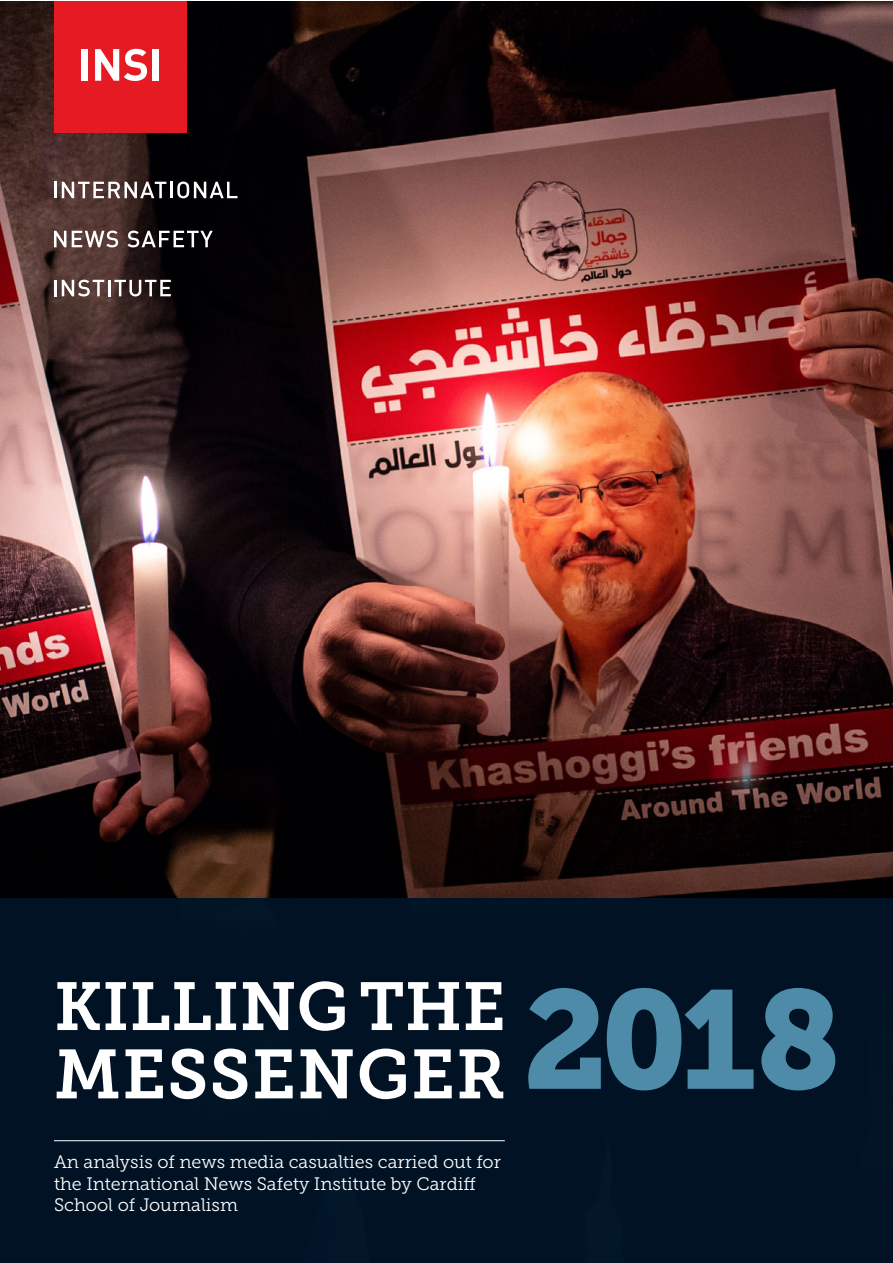
<style>
.page{position:relative;width:893px;height:1263px;background:#fff}
.page>*{position:absolute;margin:0;border:0;box-sizing:border-box;transform-origin:0 0}
.t1{font:69px "Museo Slab 700";letter-spacing:.015em;color:#fff}
.t2{font:67.5px "Museo Slab 700";color:#fff}
.t3{font:18px/21.6px "Museo Slab 300";color:#fff}
.s1{font-family:"Museo Slab 900";font-size:138.75px;color:#4d8ba8}
</style>
<div class="page">
<img style="left:0;top:1px;width:892px;height:897px">
<div style="left:0;top:898px;width:892px;height:365px;background:#001224"></div>
<div style="left:54px;top:1px;width:133px;height:132px;background:#e51a23"></div>
<hr style="left:54px;top:182px;width:3px;height:16px;background:#fff">
<svg style="left:62px;top:182px;width:104px;height:16px"></svg>
<hr style="left:170px;top:182px;width:3px;height:16px;background:#fff">
<svg style="left:177px;top:182px;width:60px;height:16px"></svg>
<svg style="left:54px;top:231px;width:12px;height:16px"></svg>
<svg style="left:72px;top:231px;width:46px;height:16px"></svg>
<svg style="left:127px;top:231px;width:86px;height:16px"></svg>
<hr style="left:54px;top:280px;width:3px;height:16px;background:#fff">
<svg style="left:62px;top:280px;width:42px;height:16px"></svg>
<hr style="left:108px;top:280px;width:3px;height:16px;background:#fff">
<svg style="left:114px;top:280px;width:57px;height:16px"></svg>
<div style="left:81px;top:49px;width:7px;height:32px;background:#fff"></div>
<svg style="left:95px;top:49px;width:52px;height:32px"></svg>
<div style="left:153px;top:49px;width:6px;height:32px;background:#fff"></div>
<hr style="left:54px;top:1140px;width:451px;height:1px;background:#fff">
<h2 class="t2" style="left:54px;top:968px;width:453px">KILLING THE</h2>
<h1 class="t1" style="left:54px;top:1035px;width:789px">MESSENGER <span class="s1">2018</span></h1>
<p class="t3" style="left:54px;top:1151px;width:448px">An analysis of news media casualties carried out for the International News Safety Institute by Cardiff<br>School of Journalism</p>
</div>
